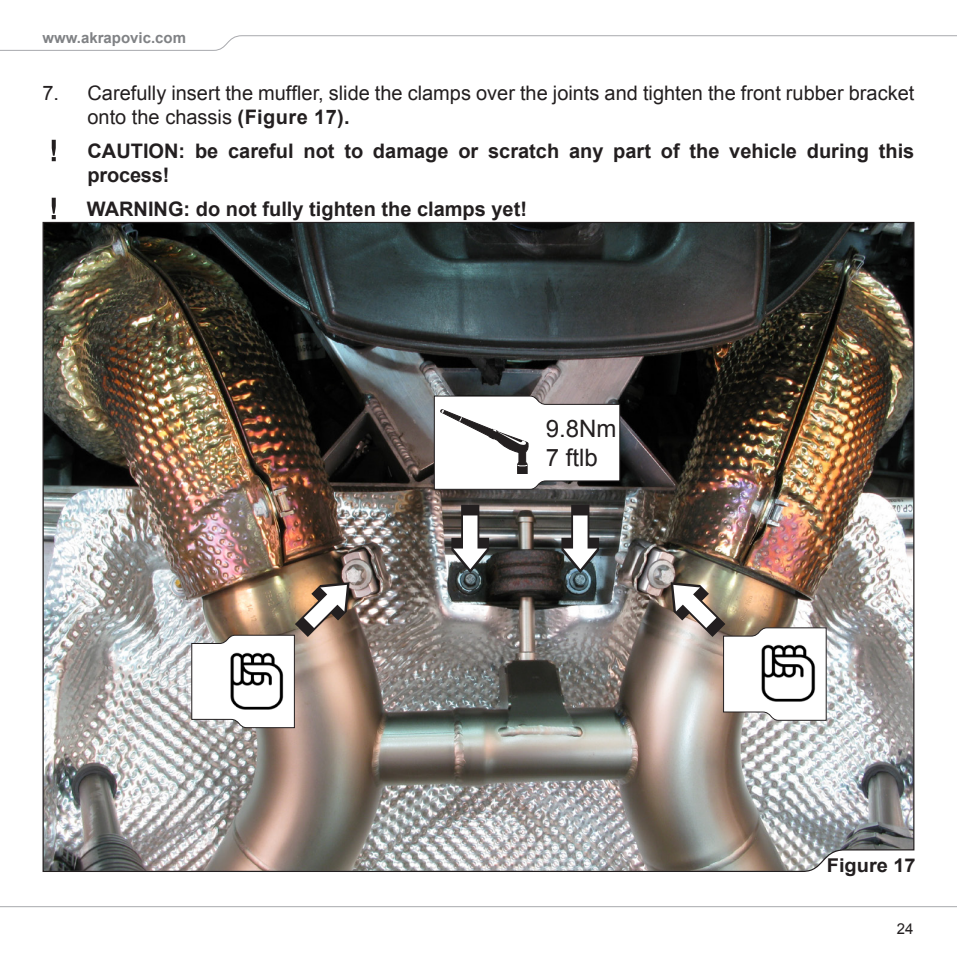
<style>
.page{position:relative;width:957px;height:957px;background:#fff}
.page>*{position:absolute;margin:0;border:0;box-sizing:border-box;transform-origin:0 0}
.t1{font:24px/28.8px "Arial";color:#231f20}
.body_txt_bullets{font:700 20px/24px "Arial";color:#231f20}
.body_txt_bullets-2{font:20px/24px "Arial";color:#231f20}
.body_txt_bold{font:700 19px "Arial";color:#231f20;scale:1.05 1}
.t2{font:700 15px "Arial";color:#808285}
.t3{font:15px "Arial";color:#231f20}
.s1{font-weight:700}
</style>
<div class="page">
<svg style="left:0;top:35px;width:957px;height:16px"></svg>
<svg style="left:0;top:906px;width:957px;height:2px"></svg>
<img style="left:42px;top:221px;width:873px;height:651px">
<svg style="left:52px;top:140px;width:4px;height:21px"></svg>
<svg style="left:52px;top:198px;width:4px;height:21px"></svg>
<svg style="left:433px;top:395px;width:188px;height:95px"></svg>
<svg style="left:451px;top:505px;width:38px;height:68px"></svg>
<svg style="left:561px;top:505px;width:38px;height:68px"></svg>
<img style="left:191px;top:582px;width:159px;height:146px">
<img style="left:227px;top:650px;width:60px;height:66px">
<img style="left:670px;top:582px;width:157px;height:139px">
<img style="left:758px;top:643px;width:61px;height:65px">
<p class="t2" style="left:42px;top:28px;width:145px">www.akrapovic.com</p>
<p class="body_txt_bullets-2" style="left:87px;top:81px;width:828px;text-indent:-45px">7. Carefully insert the muffler, slide the clamps over the joints and tighten the front rubber bracket onto the chassis <span class="s1">(Figure 17).</span></p>
<p class="body_txt_bullets" style="left:87px;top:139px;width:828px">CAUTION: be careful not to damage or scratch any part of the vehicle during this process!</p>
<p class="body_txt_bullets" style="left:87px;top:197px;width:442px">WARNING: do not fully tighten the clamps yet!</p>
<p class="t1" style="left:546px;top:414px;width:72px">9.8Nm<br>7 ftlb</p>
<p class="body_txt_bold" style="left:827px;top:853px;width:86px">Figure 17</p>
<p class="t3" style="left:897px;top:918px;width:18px">24</p>
</div>
